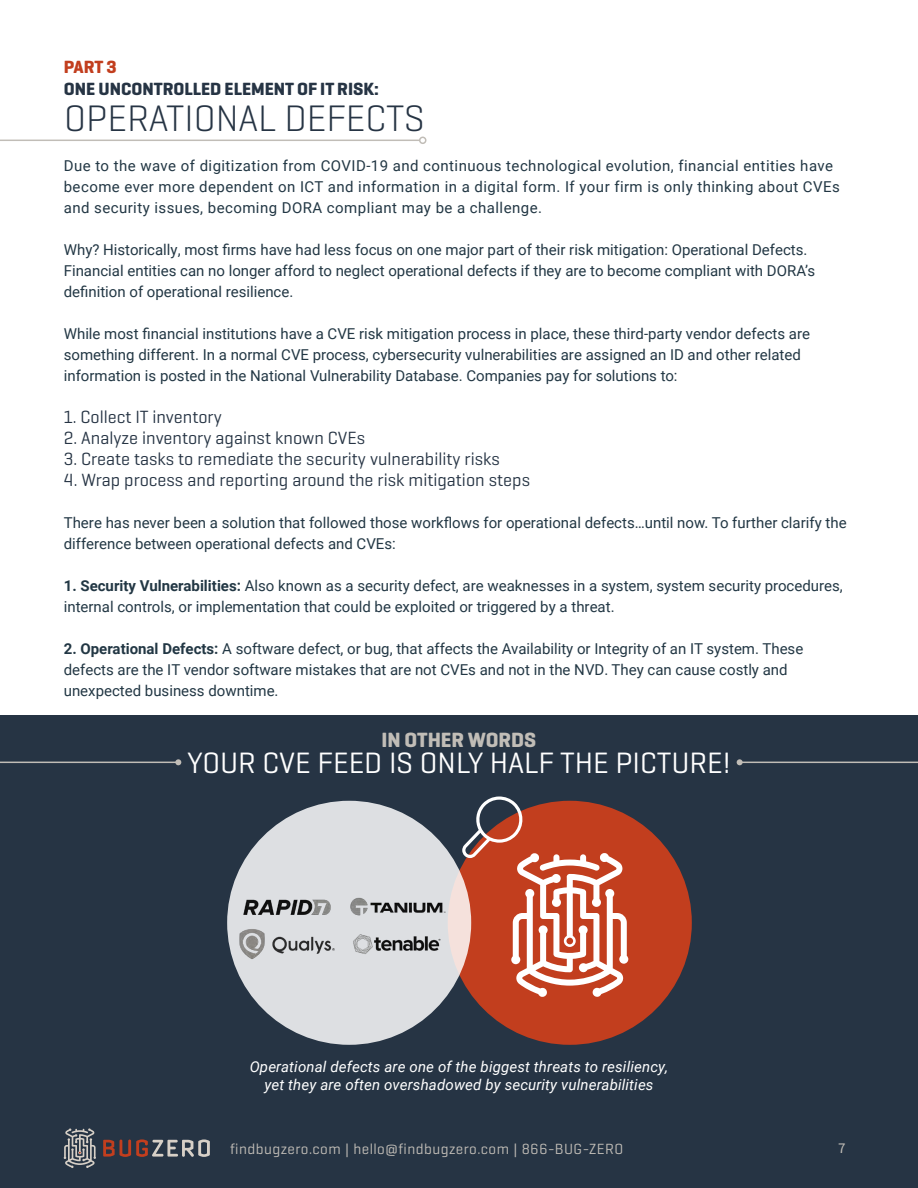
<style>
.page{position:relative;width:918px;height:1188px;background:#fff}
.page>*{position:absolute;margin:0;border:0;box-sizing:border-box;transform-origin:0 0}
.t1{font:300 37.5px "Geogrotesque Cyr";color:#263444}
.t2{font:30px "Geogrotesque Cyr";color:#fff}
.t3{font:700 21px "Geogrotesque Cyr";color:#c1bdb7}
.t4{font:18px "Geogrotesque Cyr";color:#263444}
.t5{font:700 18px "Geogrotesque Cyr";color:#263444}
.t6{font:700 18px "Geogrotesque Cyr";color:#c23e1e}
.t7{font:15px/21px "Roboto";color:#223744}
.t8{font:15px/21px "Roboto";letter-spacing:.03em;color:#223744}
.t9{font:italic 15px/18px "Roboto";letter-spacing:.01em;color:#fff;text-align:center}
.t10{font:15px "Geogrotesque Cyr";letter-spacing:.03em;color:#c1bdb7}
.t11{font:15px "Source Sans Pro";color:#c1bdb7}
.s1{font-weight:700}
</style>
<div class="page">
<div style="left:0;top:1106px;width:918px;height:82px;background:#263444"></div>
<svg style="left:103px;top:1139px;width:107px;height:18px;background:#6b595a"></svg>
<svg style="left:64px;top:1128px;width:32px;height:40px"></svg>
<div style="left:0;top:716px;width:918px;height:390px;background:#263444"></div>
<hr style="left:0;top:140px;width:420px;height:1px;background:#c1bdb7">
<div style="left:419px;top:137px;width:7px;height:7px;border:2px solid #c1bdb7;border-radius:50%"></div>
<hr style="left:0;top:762px;width:178px;height:1px;background:#c1bdb7">
<svg style="left:175px;top:759px;width:6px;height:6px"></svg>
<hr style="left:740px;top:762px;width:178px;height:1px;background:#c1bdb7">
<svg style="left:737px;top:759px;width:6px;height:6px"></svg>
<div style="left:448px;top:801px;width:244px;height:244px;background:#c23e1e;border-radius:50%"></div>
<svg style="left:462px;top:796px;width:166px;height:201px"></svg>
<svg style="left:227px;top:801px;width:244px;height:244px;background:#dddee0"></svg>
<img style="left:230px;top:879px;width:217px;height:87px">
<p class="t6" style="left:64px;top:56px;width:54px">PART 3</p>
<p class="t5" style="left:64px;top:78px;width:317px">ONE UNCONTROLLED ELEMENT OF IT RISK:</p>
<h1 class="t1" style="left:64px;top:95px;width:362px">OPERATIONAL DEFECTS</h1>
<p class="t8" style="left:64px;top:155px;width:778px">Due to the wave of digitization from COVID-19 and continuous technological evolution, financial entities have become ever more dependent on ICT and information in a digital form. If your firm is only thinking about CVEs and security issues, becoming DORA compliant may be a challenge.</p>
<p class="t7" style="left:64px;top:239px;width:753px">Why? Historically, most firms have had less focus on one major part of their risk mitigation: Operational Defects.<br>Financial entities can no longer afford to neglect operational defects if they are to become compliant with DORA’s definition of operational resilience.</p>
<p class="t7" style="left:64px;top:323px;width:748px">While most financial institutions have a CVE risk mitigation process in place, these third-party vendor defects are something different. In a normal CVE process, cybersecurity vulnerabilities are assigned an ID and other related information is posted in the National Vulnerability Database. Companies pay for solutions to:</p>
<p class="t4" style="left:64px;top:406px;width:160px">1. Collect IT inventory</p>
<p class="t4" style="left:64px;top:427px;width:303px">2. Analyze inventory against known CVEs</p>
<p class="t4" style="left:64px;top:448px;width:438px">3. Create tasks to remediate the security vulnerability risks</p>
<p class="t4" style="left:64px;top:469px;width:468px">4. Wrap process and reporting around the risk mitigation steps</p>
<p class="t7" style="left:64px;top:512px;width:784px">There has never been a solution that followed those workflows for operational defects…until now. To further clarify the difference between operational defects and CVEs:</p>
<p class="t7" style="left:64px;top:575px;width:781px"><span class="s1">1. Security Vulnerabilities:</span> Also known as a security defect, are weaknesses in a system, system security procedures, internal controls, or implementation that could be exploited or triggered by a threat.</p>
<p class="t7" style="left:64px;top:638px;width:741px"><span class="s1">2. Operational Defects:</span> A software defect, or bug, that affects the Availability or Integrity of an IT system. These defects are the IT vendor software mistakes that are not CVEs and not in the NVD. They can cause costly and unexpected business downtime.</p>
<h3 class="t3" style="left:382px;top:727px;width:156px">IN OTHER WORDS</h3>
<h2 class="t2" style="left:187px;top:744px;width:545px">YOUR CVE FEED IS ONLY HALF THE PICTURE!</h2>
<p class="t9" style="left:250px;top:1057px;width:420px">Operational defects are one of the biggest threats to resiliency, yet they are often overshadowed by security vulnerabilities</p>
<p class="t10" style="left:230px;top:1139px;width:395px">findbugzero.com | hello@findbugzero.com | 866-BUG-ZERO</p>
<p class="t11" style="left:838px;top:1138px;width:9px">7</p>
</div>
